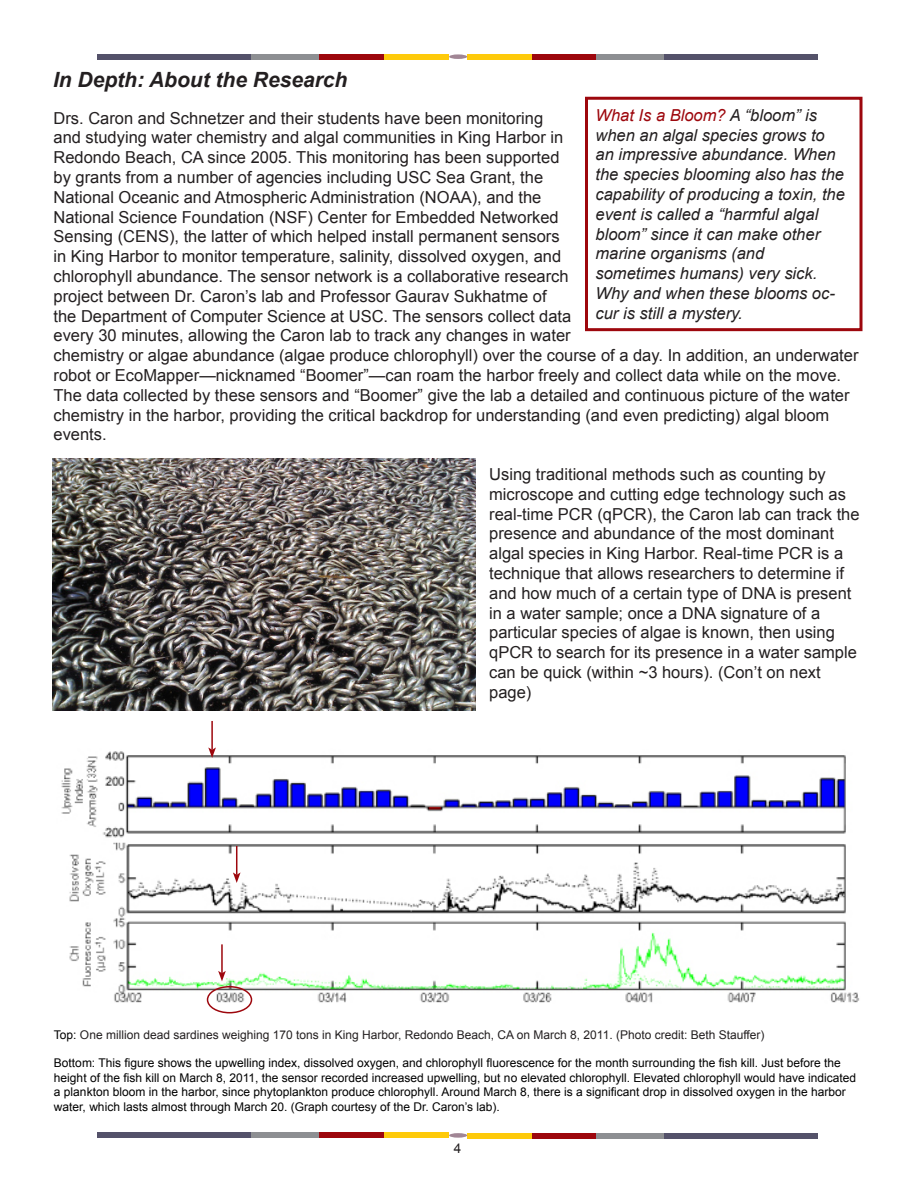
<style>
.page{position:relative;width:918px;height:1188px;background:#fff}
.page>*{position:absolute;margin:0;border:0;box-sizing:border-box;transform-origin:0 0}
.t1{font:italic 700 21px "Arial";color:#231f20}
.t2{font:16.5px/19.8px "Arial";color:#231f20}
.t3{font:italic 16.5px/19.8px "Arial";color:#231f20}
.t4{font:13.5px "Arial";color:#231f20}
.t5{font:12px/14.4px "Arial";color:#000}
.t6{font:12px "Arial";color:#231f20}
.s1{color:#9d070d}
.s2{color:#000}
</style>
<div class="page">
<div style="left:661px;top:1133px;width:157px;height:5px;background:#54526a"></div>
<div style="left:595px;top:1133px;width:69px;height:5px;background:#8d8f92"></div>
<div style="left:531px;top:1133px;width:64px;height:5px;background:#9d070d"></div>
<div style="left:468px;top:1133px;width:64px;height:5px;background:#feca0a"></div>
<div style="left:449px;top:1133px;width:18px;height:5px;background:#a18695;border-radius:50%"></div>
<div style="left:97px;top:1133px;width:157px;height:5px;background:#54526a"></div>
<div style="left:251px;top:1133px;width:69px;height:5px;background:#8d8f92"></div>
<div style="left:320px;top:1133px;width:64px;height:5px;background:#9d070d"></div>
<div style="left:384px;top:1133px;width:65px;height:5px;background:#feca0a"></div>
<div style="left:661px;top:54px;width:157px;height:6px;background:#54526a"></div>
<div style="left:595px;top:54px;width:69px;height:6px;background:#8d8f92"></div>
<div style="left:531px;top:54px;width:64px;height:6px;background:#9d070d"></div>
<div style="left:468px;top:54px;width:64px;height:6px;background:#feca0a"></div>
<div style="left:449px;top:54px;width:18px;height:5px;background:#a18695;border-radius:50%"></div>
<div style="left:97px;top:54px;width:157px;height:6px;background:#54526a"></div>
<div style="left:251px;top:54px;width:69px;height:6px;background:#8d8f92"></div>
<div style="left:320px;top:54px;width:64px;height:6px;background:#9d070d"></div>
<div style="left:384px;top:54px;width:65px;height:6px;background:#feca0a"></div>
<div style="left:585px;top:97px;width:277px;height:234px;border:3px solid #9d070d"></div>
<img style="left:52px;top:458px;width:424px;height:252px">
<img style="left:61px;top:751px;width:799px;height:262px">
<svg style="left:233px;top:846px;width:8px;height:37px"></svg>
<hr style="left:221px;top:944px;width:2px;height:29px;background:#9d070d">
<svg style="left:218px;top:971px;width:8px;height:10px"></svg>
<hr style="left:211px;top:721px;width:2px;height:29px;background:#9d070d">
<svg style="left:208px;top:747px;width:8px;height:11px"></svg>
<div style="left:207px;top:986px;width:45px;height:27px;border:2px solid #9d070d;border-radius:50%"></div>
<p class="t1" style="left:53px;top:66px;width:296px">In Depth: About the Research</p>
<p class="t2" style="left:54px;top:108px;width:806px">Drs. Caron and Schnetzer and their students have been monitoring<br>and studying water chemistry and algal communities in King Harbor in<br>Redondo Beach, CA since 2005. This monitoring has been supported<br>by grants from a number of agencies including USC Sea Grant, the<br>National Oceanic and Atmospheric Administration (NOAA), and the<br>National Science Foundation (NSF) Center for Embedded Networked<br>Sensing (CENS), the latter of which helped install permanent sensors<br>in King Harbor to monitor temperature, salinity, dissolved oxygen, and<br>chlorophyll abundance. The sensor network is a collaborative research<br>project between Dr. Caron’s lab and Professor Gaurav Sukhatme of<br>the Department of Computer Science at USC. The sensors collect data<br>every 30 minutes, allowing the Caron lab to track any changes in water<br>chemistry or algae abundance (algae produce chlorophyll) over the course of a day. In addition, an underwater robot or EcoMapper—nicknamed “Boomer”—can roam the harbor freely and collect data while on the move.<br>The data collected by these sensors and “Boomer” give the lab a detailed and continuous picture of the water chemistry in the harbor, providing the critical backdrop for understanding (and even predicting) algal bloom events.</p>
<p class="t2" style="left:489px;top:464px;width:372px">Using traditional methods such as counting by microscope and cutting edge technology such as real-time PCR (qPCR), the Caron lab can track the presence and abundance of the most dominant algal species in King Harbor. Real-time PCR is a technique that allows researchers to determine if and how much of a certain type of DNA is present in a water sample; once a DNA signature of a</p>
<p class="t2" style="left:489px;top:623px;width:369px">particular species of algae is known, then using qPCR to search for its presence in a water sample can be quick (within ~3 hours). (Con’t on next page)</p>
<p class="t3" style="left:595px;top:105px;width:251px"><span class="s1">What Is a Bloom?</span> A “bloom” is when an algal species grows to an impressive abundance. When the species blooming also has the capability of producing a toxin, the event is called a “harmful algal bloom” since it can make other marine organisms (and</p>
<p class="t3" style="left:595px;top:264px;width:241px">sometimes humans) very sick.<br>Why and when these blooms oc&shy;cur is still a mystery.</p>
<p class="t6" style="left:54px;top:1026px;width:712px"><span class="s2">Top:</span> One million dead sardines weighing 170 tons in King Harbor, Redondo Beach, CA on March 8, 2011. (Photo credit: Beth Stauffer)</p>
<p class="t5" style="left:54px;top:1056px;width:804px">Bottom: This figure shows the upwelling index, dissolved oxygen, and chlorophyll fluorescence for the month surrounding the fish kill. Just before the height of the fish kill on March 8, 2011, the sensor recorded increased upwelling, but no elevated chlorophyll. Elevated chlorophyll would have indicated a plankton bloom in the harbor, since phytoplankton produce chlorophyll. Around March 8, there is a significant drop in dissolved oxygen in the harbor water, which lasts almost through March 20. (Graph courtesy of the Dr. Caron’s lab).</p>
<p class="t4" style="left:454px;top:1139px;width:9px">4</p>
</div>
